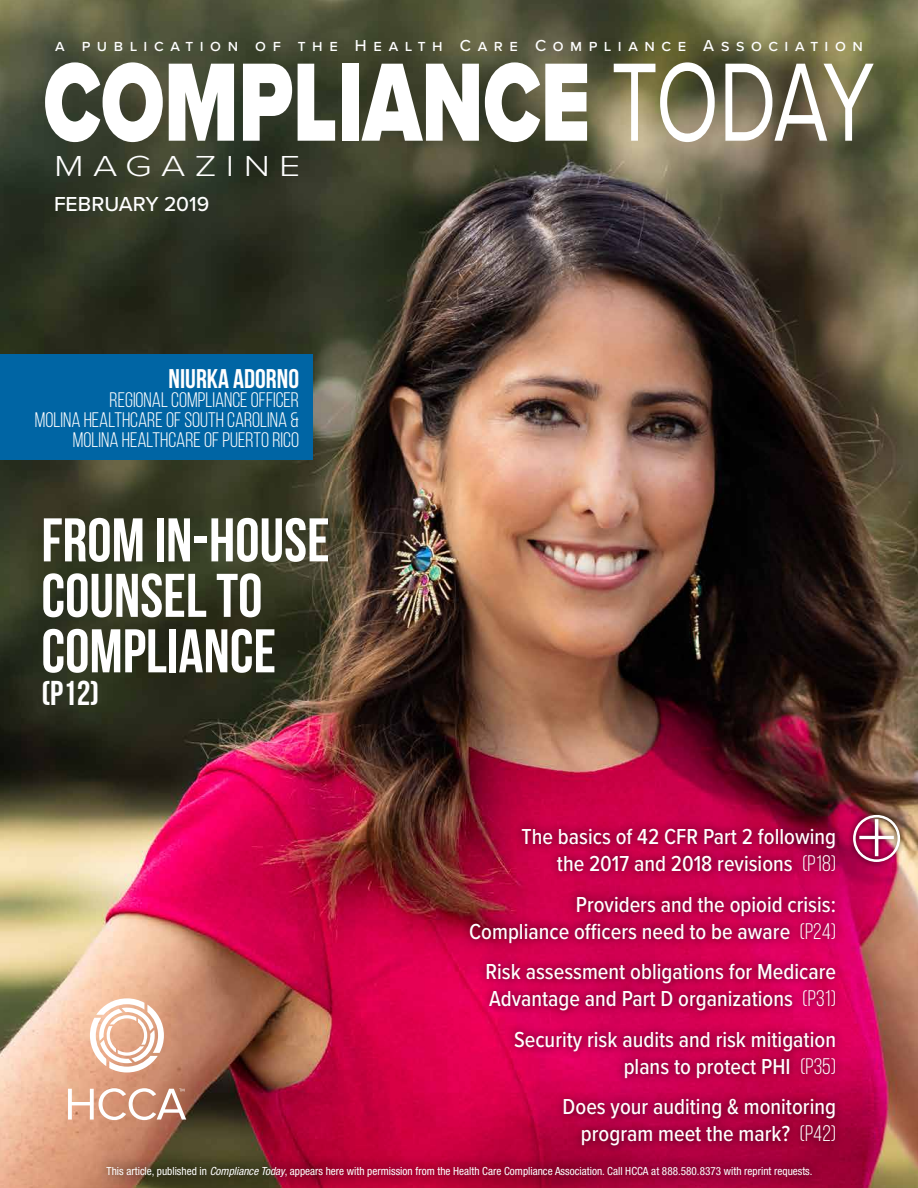
<style>
.page{position:relative;width:918px;height:1188px;background:#fff}
.page>*{position:absolute;margin:0;border:0;box-sizing:border-box;transform-origin:0 0}
.t1{font:900 115.5px "Proxima Nova";color:#fff;scale:.71 1}
.t2{font:300 78.75px "Proxima Nova";color:#fff}
.t3{font:700 61.5px/55.5px "Bebas Neue";color:#fff}
.t4{font:34.5px "Bebas Neue";color:#fff}
.t5{font:300 30px "Proxima Nova";letter-spacing:.25em;color:#fff;scale:1.25 1}
.t6{font:700 27px "Bebas Neue";color:#fff}
.t7{font:500 22.5px/27px "Proxima Nova Cond";color:#fff;text-align:right}
.t8{font:21px/19.5px "Bebas Neue";color:#fff;text-align:right}
.t9{font:500 21px "Proxima Nova";color:#fff}
.t10{font:500 16.5px "Proxima Nova";letter-spacing:.395em;color:#fff}
.t11{font:condensed 11.25px "Helvetica Neue LT Std";color:#fff}
.s1{font-weight:400}
.s2{font-family:"Bebas Neue";font-weight:400}
.s3{font-style:italic}
</style>
<div class="page">
<img style="left:0;top:0;width:918px;height:1188px">
<svg style="left:90px;top:998px;width:74px;height:75px"></svg>
<svg style="left:68px;top:1088px;width:118px;height:32px"></svg>
<div style="left:0;top:354px;width:313px;height:106px;background:#0065a4"></div>
<div style="left:847px;top:809px;width:59px;height:59px;background:#000;opacity:.75"></div>
<div style="left:853px;top:815px;width:47px;height:47px;border:3px solid #fff;border-radius:50%"></div>
<div style="left:461px;top:820px;width:384px;height:335px;background:#000;opacity:.71"></div>
<svg style="left:96px;top:1155px;width:726px;height:33px;background:#921232"></svg>
<p class="t10" style="left:55px;top:33px;width:809px">a publication of the Health Care Compliance Association</p>
<h1 class="t1" style="left:44px;top:16px;width:1172px">COMPLIANCE <span class="s1">TODAY</span></h1>
<h3 class="t5" style="left:54px;top:143px;width:199px">MAGAZINE</h3>
<p class="t9" style="left:54px;top:189px;width:157px">FEBRUARY 2019</p>
<p class="t6" style="left:169px;top:364px;width:132px">NIURKA ADORNO</p>
<p class="t8" style="left:35px;top:390px;width:266px">REGIONAL COMPLIANCE OFFICER<br>MOLINA HEALTHCARE OF SOUTH CAROLINA &amp;<br>MOLINA HEALTHCARE OF PUERTO RICO</p>
<h3 class="t3" style="left:41px;top:512px;width:290px">FROM IN-HOUSE<br>COUNSEL TO<br>COMPLIANCE</h3>
<h3 class="t4" style="left:41px;top:675px;width:59px">(p12)</h3>
<p class="t7" style="left:522px;top:823px;width:316px">The basics of 42 CFR Part 2 following the 2017 and 2018 revisions <span class="s2">(P18)</span></p>
<p class="t7" style="left:469px;top:890px;width:368px">Providers and the opioid crisis:<br>Compliance officers need to be aware <span class="s2">(P24)</span></p>
<p class="t7" style="left:486px;top:958px;width:352px;text-align:left">Risk assessment obligations for Medicare<br>Advantage and Part D organizations <span class="s2">(P31)</span></p>
<p class="t7" style="left:514px;top:1025px;width:323px">Security risk audits and risk mitigation plans to protect PHI <span class="s2">(P35)</span></p>
<p class="t7" style="left:563px;top:1093px;width:275px">Does your auditing &amp; monitoring program meet the mark? <span class="s2">(P42)</span></p>
<p class="t11" style="left:107px;top:1164px;width:707px">This article, published in <span class="s3">Compliance Today</span>, appears here with permission from the Health Care Compliance Association. Call HCCA at 888.580.8373 with reprint requests.</p>
<h2 class="t2" style="left:857px;top:779px;width:41px">+</h2>
</div>
